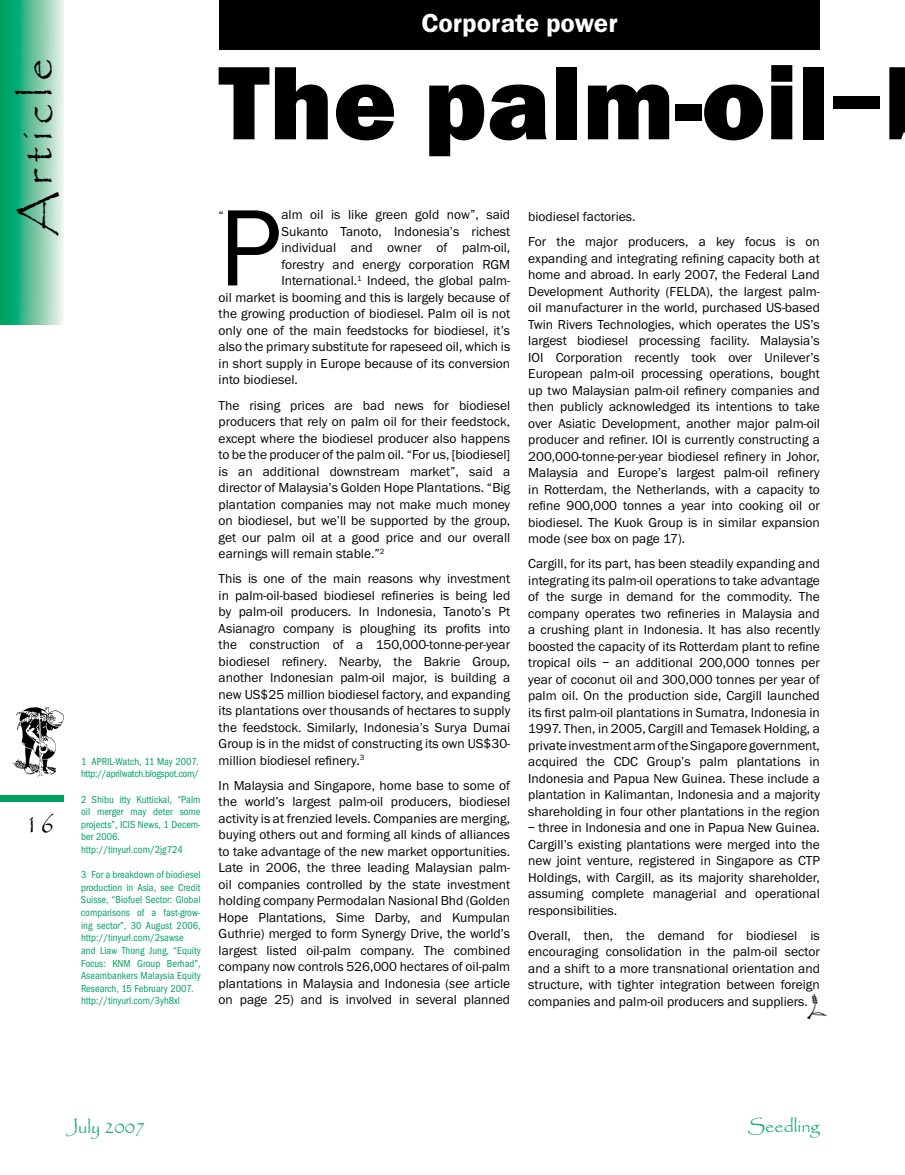
<style>
.page{position:relative;width:905px;height:1175px;background:#fff}
.page>*{position:absolute;margin:0;border:0;box-sizing:border-box;transform-origin:0 0}
.t1{font:112.5px "Franklin Got ITC";color:#000}
.t2{font:800 108px "Franklin Got Md ITC";color:#000}
.t3{font:45px "Papyrus";letter-spacing:.15em;color:#000}
.t4{font:600 27px "Franklin Got ITC";color:#fff}
.t5{font:27px "Papyrus";color:#000}
.t6{font:18px "Papyrus";color:#00a160}
.t7{font:13.5px/16.5px "Franklin Got ITC";color:#000;text-align:justify}
.t8{font:10.5px/12.6px "Franklin Got Cd ITC";color:#00a160}
.t9{font:10.5px/12.6px "Franklin Got Cd ITC";letter-spacing:-.025em;color:#00a160}
.s1{font-style:italic}
</style>
<div class="page">
<div style="left:0;top:795px;width:64px;height:6px;background:#00a160"></div>
<svg style="left:12px;top:707px;width:52px;height:69px"></svg>
<svg style="left:0;top:0;width:64px;height:324px;background:#62c39e"></svg>
<img style="left:807px;top:993px;width:20px;height:25px">
<div style="left:219px;top:0;width:600px;height:50px;background:#000"></div>
<h3 class="t3" style="left:10px;top:236px;width:179px;rotate:-90deg">Article</h3>
<h3 class="t5" style="left:24px;top:807px;width:32px">16</h3>
<h3 class="t4" style="left:421px;top:8px;width:198px">Corporate power</h3>
<h2 class="t2" style="left:219px;top:42px;width:666px">The palm-oil–</h2>
<p class="t9" style="left:81px;top:755px;width:119px">1 APRIL-Watch, 11 May 2007. http://aprilwatch.blogspot.com/</p>
<p class="t8" style="left:81px;top:793px;width:121px">2 Shibu itty Kuttickal, “Palm oil merger may deter some projects”, ICIS News, 1 Decem&shy;ber 2006. http://tinyurl.com/2jg724</p>
<p class="t8" style="left:81px;top:868px;width:121px">3 For a breakdown of biodiesel production in Asia, see Credit<br>Suisse, “Biofuel Sector: Global comparisons of a fast-grow&shy;ing sector”, 30 August 2006, http://tinyurl.com/2sawse and Liaw Thong Jung, “Equity<br>Focus: KNM Group Berhad”,<br>Aseambankers Malaysia Equity<br>Research, 15 February 2007. http://tinyurl.com/3yh8xl</p>
<h1 class="t1" style="left:219px;top:186px;width:64px">P</h1>
<p class="t7" style="left:281px;top:207px;width:230px">alm oil is like green gold now”, said</p>
<p class="t7" style="left:219px;top:207px;width:7px">“</p>
<p class="t7" style="left:281px;top:223px;width:230px">Sukanto Tanoto, Indonesia’s richest</p>
<p class="t7" style="left:281px;top:240px;width:230px">individual and owner of palm-oil,</p>
<p class="t7" style="left:281px;top:256px;width:230px">forestry and energy corporation RGM</p>
<p class="t7" style="left:281px;top:273px;width:230px">International.<sup>1</sup> Indeed, the global palm-</p>
<p class="t7" style="left:219px;top:289px;width:293px">oil market is booming and this is largely because of</p>
<p class="t7" style="left:219px;top:306px;width:293px">the growing production of biodiesel. Palm oil is not</p>
<p class="t7" style="left:219px;top:322px;width:293px">only one of the main feedstocks for biodiesel, it’s</p>
<p class="t7" style="left:219px;top:339px;width:293px">also the primary substitute for rapeseed oil, which is</p>
<p class="t7" style="left:219px;top:355px;width:293px">in short supply in Europe because of its conversion</p>
<p class="t7" style="left:219px;top:372px;width:81px">into biodiesel.</p>
<p class="t7" style="left:219px;top:397px;width:293px">The rising prices are bad news for biodiesel producers that rely on palm oil for their feedstock, except where the biodiesel producer also happens to be the producer of the palm oil. “For us, [biodiesel] is an additional downstream market”, said a director of Malaysia’s Golden Hope Plantations. “Big plantation companies may not make much money on biodiesel, but we’ll be supported by the group, get our palm oil at a good price and our overall earnings will remain stable.”<sup>2</sup></p>
<p class="t7" style="left:219px;top:570px;width:293px">This is one of the main reasons why investment in palm-oil-based biodiesel refineries is being led by palm-oil producers. In Indonesia, Tanoto’s Pt Asianagro company is ploughing its profits into the construction of a 150,000-tonne-per-year biodiesel refinery. Nearby, the Bakrie Group, another Indonesian palm-oil major, is building a new US$25 million biodiesel factory, and expanding its plantations over thousands of hectares to supply the feedstock. Similarly, Indonesia’s Surya Dumai Group is in the midst of constructing its own US$30- million biodiesel refinery.<sup>3</sup></p>
<p class="t7" style="left:219px;top:777px;width:293px">In Malaysia and Singapore, home base to some of the world’s largest palm-oil producers, biodiesel activity is at frenzied levels. Companies are merging, buying others out and forming all kinds of alliances to take advantage of the new market opportunities.<br>Late in 2006, the three leading Malaysian palm&shy;oil companies controlled by the state investment holding company Permodalan Nasional Bhd (Golden Hope Plantations, Sime Darby, and Kumpulan Guthrie) merged to form Synergy Drive, the world’s largest listed oil-palm company. The combined company now controls 526,000 hectares of oil-palm plantations in Malaysia and Indonesia (<span class="s1">see</span> article on page 25) and is involved in several planned</p>
<p class="t7" style="left:528px;top:204px;width:293px;line-height:25px">biodiesel factories.<br>For the major producers, a key focus is on</p>
<p class="t7" style="left:528px;top:250px;width:293px">expanding and integrating refining capacity both at home and abroad. In early 2007, the Federal Land Development Authority (FELDA), the largest palm&shy;oil manufacturer in the world, purchased US-based Twin Rivers Technologies, which operates the US’s largest biodiesel processing facility. Malaysia’s IOI Corporation recently took over Unilever’s European palm-oil processing operations, bought up two Malaysian palm-oil refinery companies and then publicly acknowledged its intentions to take over Asiatic Development, another major palm-oil producer and refiner. IOI is currently constructing a 200,000-tonne-per-year biodiesel refinery in Johor, Malaysia and Europe’s largest palm-oil refinery in Rotterdam, the Netherlands, with a capacity to refine 900,000 tonnes a year into cooking oil or biodiesel. The Kuok Group is in similar expansion mode (<span class="s1">see</span> box on page 17).</p>
<p class="t7" style="left:528px;top:555px;width:293px">Cargill, for its part, has been steadily expanding and integrating its palm-oil operations to take advantage of the surge in demand for the commodity. The company operates two refineries in Malaysia and a crushing plant in Indonesia. It has also recently boosted the capacity of its Rotterdam plant to refine tropical oils – an additional 200,000 tonnes per year of coconut oil and 300,000 tonnes per year of palm oil. On the production side, Cargill launched its first palm-oil plantations in Sumatra, Indonesia in 1997. Then, in 2005, Cargill and Temasek Holding, a private investment arm of the Singapore government, acquired the CDC Group’s palm plantations in Indonesia and Papua New Guinea. These include a plantation in Kalimantan, Indonesia and a majority shareholding in four other plantations in the region</p>
<p class="t7" style="left:528px;top:819px;width:293px">– three in Indonesia and one in Papua New Guinea.<br>Cargill’s existing plantations were merged into the new joint venture, registered in Singapore as CTP Holdings, with Cargill, as its majority shareholder, assuming complete managerial and operational responsibilities.</p>
<p class="t7" style="left:528px;top:927px;width:293px">Overall, then, the demand for biodiesel is encouraging consolidation in the palm-oil sector and a shift to a more transnational orientation and structure, with tighter integration between foreign companies and palm-oil producers and suppliers.</p>
<h3 class="t6" style="left:66px;top:1116px;width:81px">July 2007</h3>
<h3 class="t6" style="left:748px;top:1115px;width:73px">Seedling</h3>
</div>
